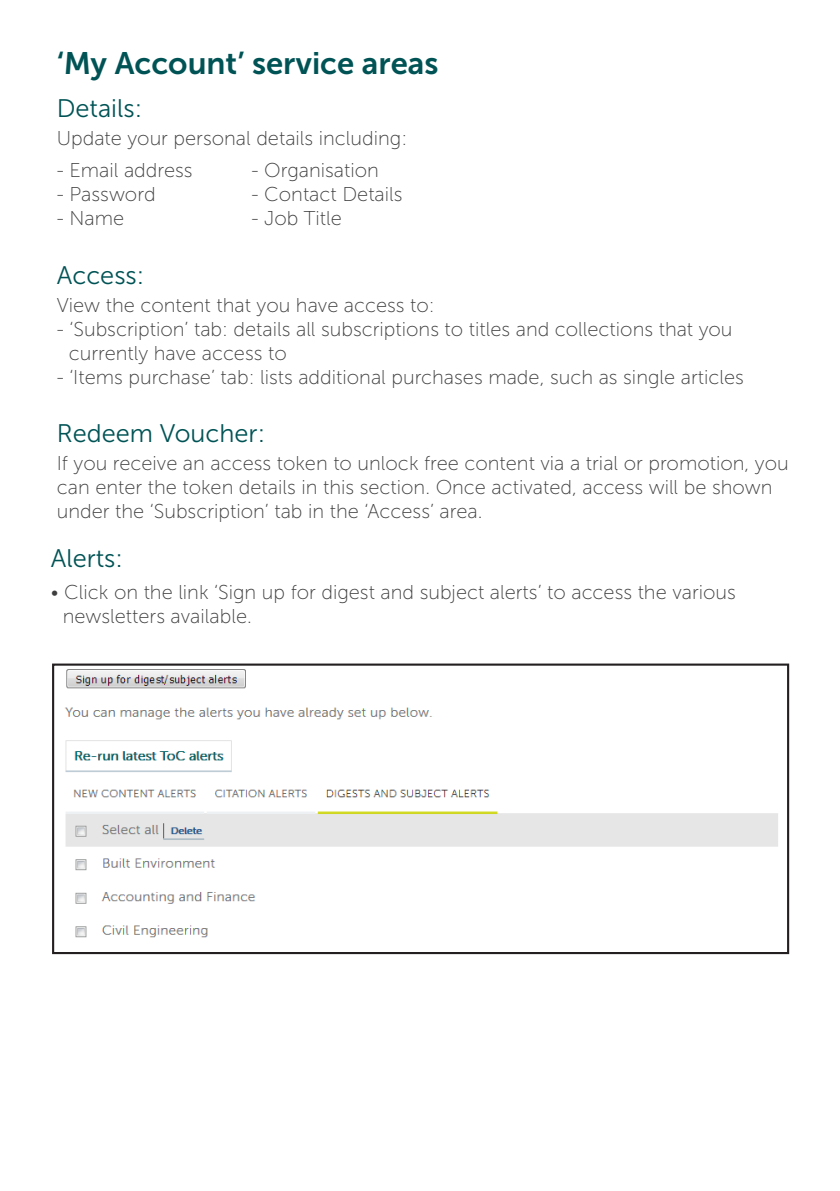
<style>
.page{position:relative;width:840px;height:1191px;background:#fff}
.page>*{position:absolute;margin:0;border:0;box-sizing:border-box;transform-origin:0 0}
.t1{font:31px "Museo Sans 700";color:#005355}
.t2{font:25.4px "Museo Sans 300";color:#005355}
.t3{font:20px/24px "Museo Sans 100";color:#3e3e3f}
</style>
<div class="page">
<img style="left:64px;top:669px;width:714px;height:269px">
<div style="left:52px;top:663px;width:736px;height:291px;border:2px solid #231f20"></div>
<h1 class="t1" style="left:57px;top:46px;width:383px">‘My Account’ service areas</h1>
<p class="t2" style="left:57px;top:94px;width:87px">Details:</p>
<p class="t3" style="left:57px;top:126px;width:352px">Update your personal details including:</p>
<p class="t3" style="left:57px;top:158px;width:137px">- Email address</p>
<p class="t3" style="left:251px;top:158px;width:129px">- Organisation</p>
<p class="t3" style="left:57px;top:182px;width:100px">- Password</p>
<p class="t3" style="left:251px;top:182px;width:152px">- Contact Details</p>
<p class="t3" style="left:57px;top:206px;width:69px">- Name</p>
<p class="t3" style="left:251px;top:206px;width:92px">- Job Title</p>
<p class="t2" style="left:57px;top:261px;width:89px">Access:</p>
<p class="t3" style="left:57px;top:293px;width:379px">View the content that you have access to:</p>
<p class="t3" style="left:69px;top:317px;width:665px;text-indent:-12px">- ‘Subscription’ tab: details all subscriptions to titles and collections that you currently have access to</p>
<p class="t3" style="left:57px;top:365px;width:688px">- ‘Items purchase’ tab: lists additional purchases made, such as single articles</p>
<p class="t2" style="left:57px;top:420px;width:210px">Redeem Voucher:</p>
<p class="t3" style="left:57px;top:452px;width:733px">If you receive an access token to unlock free content via a trial or promotion, you can enter the token details in this section. Once activated, access will be shown under the ‘Subscription’ tab in the ‘Access’ area.</p>
<p class="t2" style="left:51px;top:545px;width:74px">Alerts:</p>
<p class="t3" style="left:63px;top:581px;width:674px;text-indent:-12px">• Click on the link ‘Sign up for digest and subject alerts’ to access the various newsletters available.</p>
</div>
